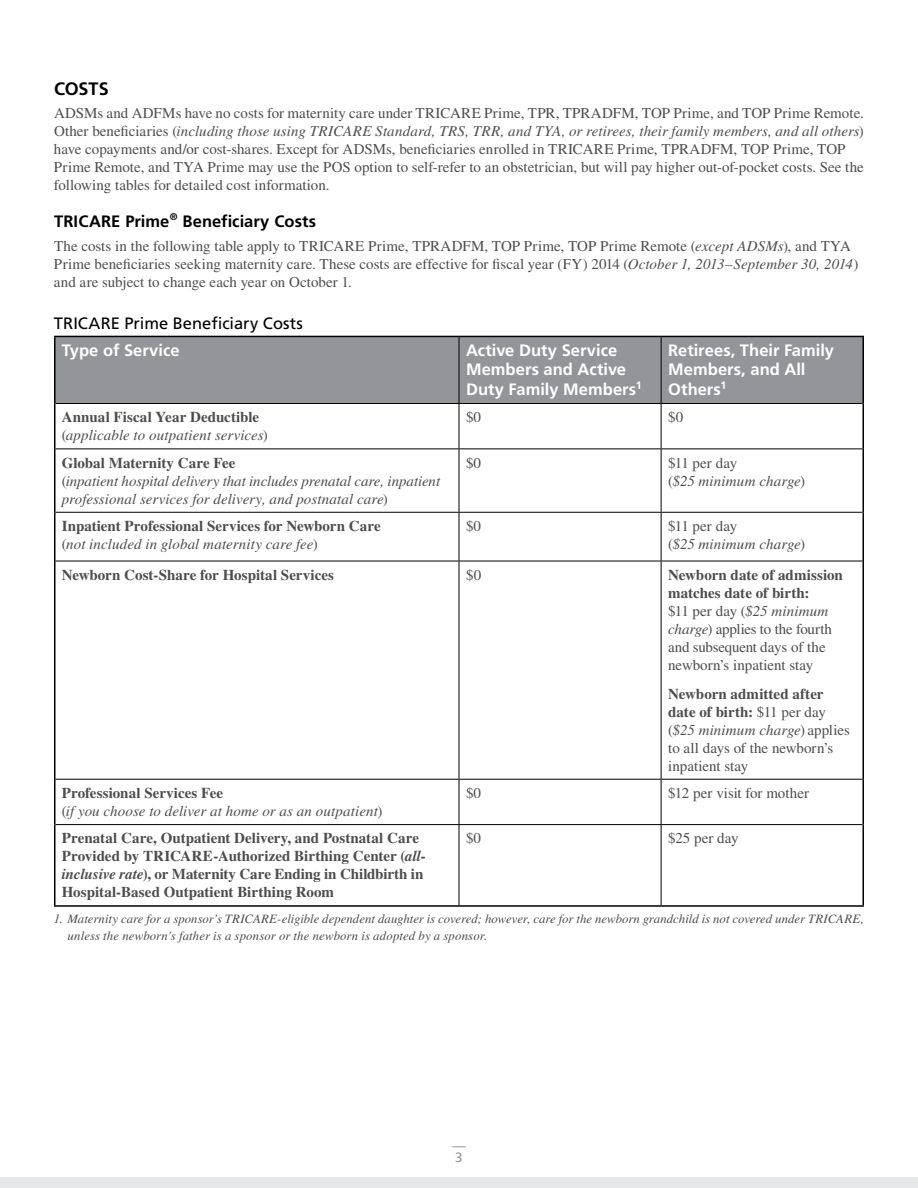
<style>
.page{position:relative;width:918px;height:1188px;background:#fff}
.page>*{position:absolute;margin:0;border:0;box-sizing:border-box;transform-origin:0 0}
.Subhead1stLevel{font:700 18px "Frutiger LT";letter-spacing:-.005em;color:#000}
.Reg_Chart_Header{font:700 16.5px/19.5px "Frutiger LT";color:#fff}
.Subhead2ndLevel{font:700 16.5px "Frutiger LT";letter-spacing:.005em;color:#000}
.Chart_Titles{font:16.5px "Frutiger LT";color:#000}
.Body_Text{font:15px/18px "Times";color:#4d4d4f}
.Body_Text-2{font:italic 15px/18px "Times";color:#4d4d4f}
.Body_Text-3{font:700 15px/18px "Times";color:#4d4d4f}
.t1{font:13.5px "Frutiger LT";color:#939598}
.t2{font:italic 12.75px/16.5px "Times";letter-spacing:.005em;color:#4d4d4f}
.s1{font-style:italic}
.s2{font-weight:700;font-style:normal}
.s3{font-style:normal}
.s4{font-weight:400}
.s5{font-weight:400;font-style:italic}
.s6{font-weight:700}
</style>
<div class="page">
<div style="left:0;top:1178px;width:918px;height:10px;background:#e6e7e8"></div>
<svg style="left:452px;top:1147px;width:14px;height:1px"></svg>
<div style="left:55px;top:337px;width:807px;height:66px;background:#939598"></div>
<svg style="left:55px;top:449px;width:404px;height:456px"></svg>
<svg style="left:460px;top:449px;width:402px;height:456px"></svg>
<hr style="left:54px;top:336px;width:405px;height:1px;background:#000">
<hr style="left:54px;top:337px;width:1px;height:66px;background:#000">
<hr style="left:459px;top:336px;width:202px;height:1px;background:#000">
<hr style="left:661px;top:336px;width:203px;height:1px;background:#000">
<hr style="left:862px;top:337px;width:2px;height:66px;background:#000">
<hr style="left:54px;top:779px;width:1px;height:46px;background:#000">
<hr style="left:862px;top:779px;width:2px;height:46px;background:#000">
<hr style="left:54px;top:825px;width:1px;height:80px;background:#000">
<hr style="left:862px;top:825px;width:2px;height:80px;background:#000">
<hr style="left:54px;top:905px;width:405px;height:2px;background:#000">
<hr style="left:459px;top:905px;width:202px;height:2px;background:#000">
<hr style="left:661px;top:905px;width:203px;height:2px;background:#000">
<hr style="left:54px;top:561px;width:1px;height:218px;background:#000">
<hr style="left:862px;top:561px;width:2px;height:218px;background:#000">
<hr style="left:54px;top:512px;width:1px;height:49px;background:#000">
<hr style="left:862px;top:512px;width:2px;height:49px;background:#000">
<hr style="left:54px;top:403px;width:1px;height:46px;background:#000">
<hr style="left:862px;top:403px;width:2px;height:46px;background:#000">
<hr style="left:54px;top:449px;width:1px;height:63px;background:#000">
<hr style="left:862px;top:449px;width:2px;height:63px;background:#000">
<hr style="left:459px;top:337px;width:1px;height:66px;background:#000">
<hr style="left:661px;top:337px;width:1px;height:66px;background:#000">
<hr style="left:55px;top:403px;width:404px;height:1px;background:#000">
<hr style="left:459px;top:403px;width:202px;height:1px;background:#000">
<hr style="left:459px;top:404px;width:1px;height:44px;background:#000">
<hr style="left:661px;top:403px;width:201px;height:1px;background:#000">
<hr style="left:661px;top:404px;width:1px;height:44px;background:#000">
<hr style="left:55px;top:448px;width:404px;height:1px;background:#000">
<hr style="left:459px;top:448px;width:202px;height:1px;background:#000">
<hr style="left:459px;top:449px;width:1px;height:63px;background:#000">
<hr style="left:661px;top:448px;width:201px;height:1px;background:#000">
<hr style="left:661px;top:449px;width:1px;height:63px;background:#000">
<hr style="left:55px;top:512px;width:404px;height:1px;background:#000">
<hr style="left:459px;top:512px;width:202px;height:1px;background:#000">
<hr style="left:459px;top:513px;width:1px;height:48px;background:#000">
<hr style="left:661px;top:512px;width:201px;height:1px;background:#000">
<hr style="left:661px;top:513px;width:1px;height:48px;background:#000">
<hr style="left:55px;top:561px;width:404px;height:1px;background:#000">
<hr style="left:459px;top:561px;width:202px;height:1px;background:#000">
<hr style="left:459px;top:561px;width:1px;height:218px;background:#000">
<hr style="left:661px;top:561px;width:201px;height:1px;background:#000">
<hr style="left:661px;top:561px;width:1px;height:218px;background:#000">
<hr style="left:55px;top:779px;width:404px;height:1px;background:#000">
<hr style="left:459px;top:779px;width:202px;height:1px;background:#000">
<hr style="left:459px;top:780px;width:1px;height:44px;background:#000">
<hr style="left:661px;top:779px;width:201px;height:1px;background:#000">
<hr style="left:661px;top:780px;width:1px;height:44px;background:#000">
<hr style="left:55px;top:824px;width:404px;height:1px;background:#000">
<hr style="left:459px;top:824px;width:202px;height:1px;background:#000">
<hr style="left:459px;top:825px;width:1px;height:80px;background:#000">
<hr style="left:661px;top:824px;width:201px;height:1px;background:#000">
<hr style="left:661px;top:825px;width:1px;height:80px;background:#000">
<h2 class="Subhead1stLevel" style="left:54px;top:78px;width:56px">COSTS</h2>
<p class="Body_Text" style="left:54px;top:104px;width:811px">ADSMs and ADFMs have no costs for maternity care under TRICARE Prime, TPR, TPRADFM, TOP Prime, and TOP Prime Remote.<br>Other beneficiaries (<span class="s1">including those using TRICARE Standard, TRS, TRR, and TYA, or retirees, their family members, and all others</span>) have copayments and/or cost-shares. Except for ADSMs, beneficiaries enrolled in TRICARE Prime, TPRADFM, TOP Prime, TOP Prime Remote, and TYA Prime may use the POS option to self-refer to an obstetrician, but will pay higher out-of-pocket costs. See the following tables for detailed cost information.</p>
<h3 class="Subhead2ndLevel" style="left:54px;top:212px;width:264px">TRICARE Prime<sup>®</sup> Beneficiary Costs</h3>
<p class="Body_Text" style="left:54px;top:236px;width:806px">The costs in the following table apply to TRICARE Prime, TPRADFM, TOP Prime, TOP Prime Remote (<span class="s1">except ADSMs</span>), and TYA<br>Prime beneficiaries seeking maternity care. These costs are effective for fiscal year (FY) 2014 (<span class="s1">October 1, 2013–September 30, 2014</span>) and are subject to change each year on October 1.</p>
<h4 class="Chart_Titles" style="left:54px;top:314px;width:250px">TRICARE Prime Beneficiary Costs</h4>
<h1 class="Reg_Chart_Header" style="left:62px;top:340px;width:119px">Type of Service</h1>
<h1 class="Reg_Chart_Header" style="left:466px;top:340px;width:177px">Active Duty Service<br>Members and Active<br>Duty Family Members<sup>1</sup></h1>
<h1 class="Reg_Chart_Header" style="left:668px;top:340px;width:167px">Retirees, Their Family<br>Members, and All<br>Others<sup>1</sup></h1>
<p class="Body_Text-2" style="left:62px;top:408px;width:208px"><span class="s2">Annual Fiscal Year Deductible </span><span class="s3">(</span>applicable to outpatient services<span class="s3">)</span></p>
<p class="Body_Text" style="left:466px;top:408px;width:17px">$0</p>
<p class="Body_Text" style="left:668px;top:408px;width:17px">$0</p>
<p class="Body_Text-2" style="left:62px;top:454px;width:380px"><span class="s2">Global Maternity Care Fee<br></span><span class="s3">(</span>inpatient hospital delivery that includes prenatal care, inpatient professional services for delivery, and postnatal care<span class="s3">)</span></p>
<p class="Body_Text" style="left:466px;top:454px;width:17px">$0</p>
<p class="Body_Text-2" style="left:668px;top:454px;width:138px"><span class="s3">$11 per day<br>(</span>$25 minimum charge<span class="s3">)</span></p>
<p class="Body_Text-3" style="left:62px;top:517px;width:320px">Inpatient Professional Services for Newborn Care <span class="s4">(</span><span class="s5">not included in global maternity care fee</span><span class="s4">)</span></p>
<p class="Body_Text" style="left:466px;top:517px;width:17px">$0</p>
<p class="Body_Text-2" style="left:668px;top:517px;width:138px"><span class="s3">$11 per day<br>(</span>$25 minimum charge<span class="s3">)</span></p>
<p class="Body_Text-3" style="left:62px;top:565px;width:274px">Newborn Cost-Share for Hospital Services</p>
<p class="Body_Text" style="left:466px;top:566px;width:17px">$0</p>
<p class="Body_Text" style="left:668px;top:566px;width:176px"><span class="s6">Newborn date of admission matches date of birth:<br></span>$11 per day (<span class="s1">$25 minimum charge</span>) applies to the fourth and subsequent days of the newborn’s inpatient stay</p>
<p class="Body_Text" style="left:668px;top:684px;width:183px"><span class="s6">Newborn admitted after date of birth:</span> $11 per day (<span class="s1">$25 minimum charge</span>) applies to all days of the newborn’s inpatient stay</p>
<p class="Body_Text-2" style="left:62px;top:784px;width:322px"><span class="s2">Professional Services Fee<br></span><span class="s3">(</span>if you choose to deliver at home or as an outpatient<span class="s3">)</span></p>
<p class="Body_Text" style="left:466px;top:784px;width:17px">$0</p>
<p class="Body_Text" style="left:668px;top:784px;width:142px">$12 per visit for mother</p>
<p class="Body_Text-3" style="left:62px;top:829px;width:366px">Prenatal Care, Outpatient Delivery, and Postnatal Care Provided by TRICARE-Authorized Birthing Center (<span class="s1">all&shy;inclusive rate</span>), or Maternity Care Ending in Childbirth in Hospital-Based Outpatient Birthing Room</p>
<p class="Body_Text" style="left:466px;top:829px;width:17px">$0</p>
<p class="Body_Text" style="left:668px;top:829px;width:72px">$25 per day</p>
<p class="t2" style="left:67px;top:911px;width:798px;text-indent:-14px">1. Maternity care for a sponsor’s TRICARE-eligible dependent daughter is covered; however, care for the newborn grandchild is not covered under TRICARE, unless the newborn’s father is a sponsor or the newborn is adopted by a sponsor.</p>
<p class="t1" style="left:455px;top:1150px;width:9px">3</p>
</div>
